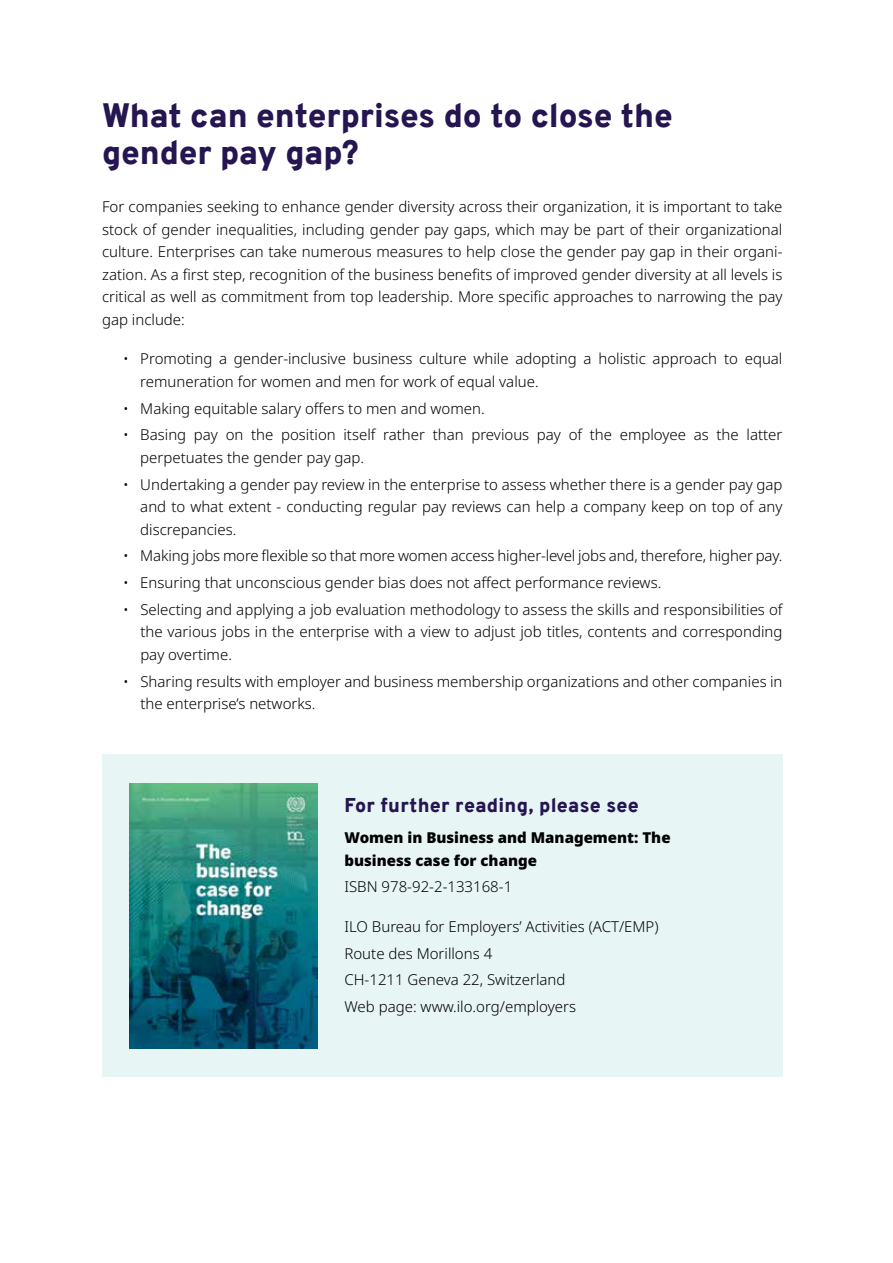
<style>
.page{position:relative;width:893px;height:1263px;background:#fff}
.page>*{position:absolute;margin:0;border:0;box-sizing:border-box;transform-origin:0 0}
.t1{font:900 33px/37.5px "Overpass";letter-spacing:-.005em;color:#251550}
.t2{font:900 19.5px "Overpass";letter-spacing:.015em;color:#251550}
.t3{font:300 15px/22.5px "Noto Sans";color:#000}
.t4{font:900 15px/22.5px "Noto Sans";color:#000}
</style>
<div class="page">
<div style="left:102px;top:754px;width:680px;height:323px;background:#e8f5f5"></div>
<img style="left:130px;top:783px;width:187px;height:265px">
<h1 class="t1" style="left:102px;top:97px;width:572px">What can enterprises do to close the gender pay gap?</h1>
<p class="t3" style="left:102px;top:196px;width:682px;text-align:justify">For companies seeking to enhance gender diversity across their organization, it is important to take stock of gender inequalities, including gender pay gaps, which may be part of their organizational culture. Enterprises can take numerous measures to help close the gender pay gap in their organi&shy;zation. As a first step, recognition of the business benefits of improved gender diversity at all levels is critical as well as commitment from top leadership. More specific approaches to narrowing the pay gap include:</p>
<p class="t3" style="left:140px;top:348px;width:644px;text-indent:-17px">• Promoting a gender-inclusive business culture while adopting a holistic approach to equal remuneration for women and men for work of equal value.</p>
<p class="t3" style="left:123px;top:397px;width:363px">• Making equitable salary offers to men and women.</p>
<p class="t3" style="left:140px;top:424px;width:644px;text-indent:-17px">• Basing pay on the position itself rather than previous pay of the employee as the latter perpetuates the gender pay gap.</p>
<p class="t3" style="left:140px;top:473px;width:644px;text-align:justify;text-indent:-17px">• Undertaking a gender pay review in the enterprise to assess whether there is a gender pay gap and to what extent - conducting regular pay reviews can help a company keep on top of any discrepancies.</p>
<p class="t3" style="left:123px;top:545px;width:661px">• Making jobs more flexible so that more women access higher-level jobs and, therefore, higher pay.</p>
<p class="t3" style="left:123px;top:572px;width:540px">• Ensuring that unconscious gender bias does not affect performance reviews.</p>
<p class="t3" style="left:140px;top:598px;width:644px;text-align:justify;text-indent:-17px">• Selecting and applying a job evaluation methodology to assess the skills and responsibilities of the various jobs in the enterprise with a view to adjust job titles, contents and corresponding pay overtime.</p>
<p class="t3" style="left:140px;top:670px;width:644px;text-indent:-17px">• Sharing results with employer and business membership organizations and other companies in the enterprise’s networks.</p>
<h2 class="t2" style="left:344px;top:791px;width:296px">For further reading, please see</h2>
<p class="t4" style="left:344px;top:826px;width:328px">Women in Business and Management: The business case for change</p>
<p class="t3" style="left:344px;top:876px;width:169px">ISBN 978-92-2-133168-1</p>
<p class="t3" style="left:344px;top:913px;width:316px;line-height:26.7px">ILO Bureau for Employers’ Activities (ACT/EMP)<br>Route des Morillons 4<br>CH-1211 Geneva 22, Switzerland<br>Web page: www.ilo.org/employers</p>
</div>
